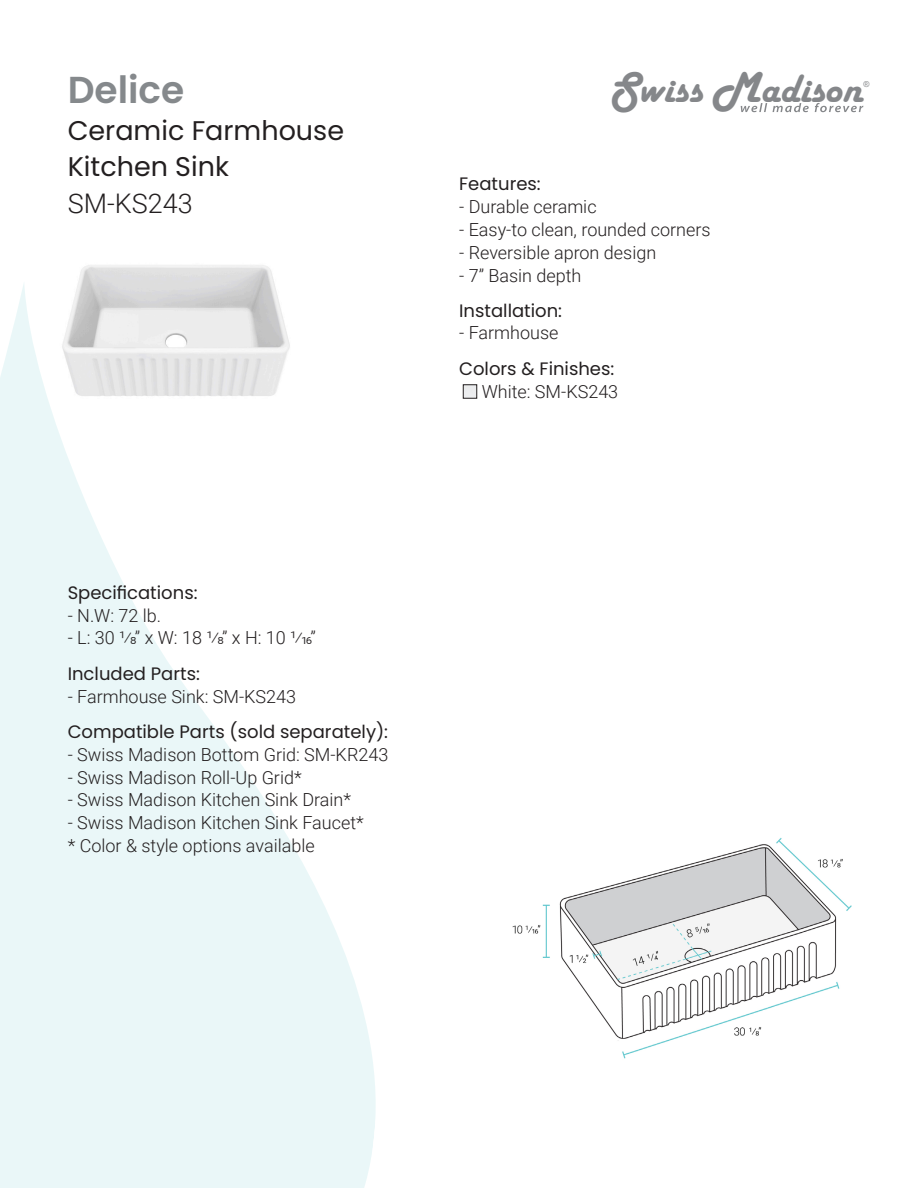
<style>
.page{position:relative;width:918px;height:1188px;background:#fff}
.page>*{position:absolute;margin:0;border:0;box-sizing:border-box;transform-origin:0 0}
.t1{font:41.1px "Harlow Solid";color:#85878a}
.t2{font:600 37.5px "Poppins";color:#85898c}
.t3{font:27px "Poppins";color:#231f20}
.t4{font:300 27px "Roboto";color:#231f20}
.t5{font:300 18px "Roboto";color:#231f20}
.t6{font:18px "Poppins";color:#231f20}
.t7{font:8.1px "Arial";color:#85878a}
.s1{font-size:45px}
</style>
<div class="page">
<img style="left:79px;top:265px;width:195px;height:16px">
<svg style="left:0;top:281px;width:376px;height:907px;fill:#eaf7f8"></svg>
<svg style="left:741px;top:103px;width:122px;height:9px"></svg>
<img style="left:512px;top:838px;width:340px;height:221px">
<div style="left:463px;top:385px;width:14px;height:13px;border:1px solid #231f20"></div>
<p class="t2" style="left:68px;top:68px;width:118px">Delice</p>
<p class="t3" style="left:68px;top:114px;width:278px">Ceramic Farmhouse</p>
<p class="t3" style="left:68px;top:151px;width:163px">Kitchen Sink</p>
<p class="t4" style="left:68px;top:184px;width:126px">SM-KS243</p>
<p class="t1" style="left:610px;top:66px;width:254px"><span class="s1">S</span>wiss <span class="s1">M</span>adison</p>
<p class="t7" style="left:864px;top:79px;width:8px">®</p>
<p class="t6" style="left:459px;top:174px;width:83px">Features:</p>
<p class="t5" style="left:459px;top:194px;width:139px">- Durable ceramic</p>
<p class="t5" style="left:459px;top:217px;width:253px">- Easy-to clean, rounded corners</p>
<p class="t5" style="left:459px;top:240px;width:199px">- Reversible apron design</p>
<p class="t5" style="left:459px;top:263px;width:124px">- 7” Basin depth</p>
<p class="t6" style="left:459px;top:300px;width:104px">Installation:</p>
<p class="t5" style="left:459px;top:320px;width:101px">- Farmhouse</p>
<p class="t6" style="left:459px;top:358px;width:157px">Colors &amp; Finishes:</p>
<p class="t5" style="left:482px;top:379px;width:138px">White: SM-KS243</p>
<p class="t6" style="left:68px;top:582px;width:131px">Specifications:</p>
<p class="t5" style="left:68px;top:603px;width:95px">- N.W: 72 lb.</p>
<p class="t5" style="left:68px;top:625px;width:250px">- L: 30 1/8” x W: 18 1/8” x H: 10 1/16”</p>
<p class="t6" style="left:68px;top:663px;width:134px">Included Parts:</p>
<p class="t5" style="left:68px;top:684px;width:230px">- Farmhouse Sink: SM-KS243</p>
<p class="t6" style="left:68px;top:721px;width:322px">Compatible Parts (sold separately):</p>
<p class="t5" style="left:68px;top:742px;width:322px">- Swiss Madison Bottom Grid: SM-KR243</p>
<p class="t5" style="left:68px;top:765px;width:236px">- Swiss Madison Roll-Up Grid*</p>
<p class="t5" style="left:68px;top:787px;width:285px">- Swiss Madison Kitchen Sink Drain*</p>
<p class="t5" style="left:68px;top:810px;width:298px">- Swiss Madison Kitchen Sink Faucet*</p>
<p class="t5" style="left:68px;top:833px;width:248px">* Color &amp; style options available</p>
</div>
